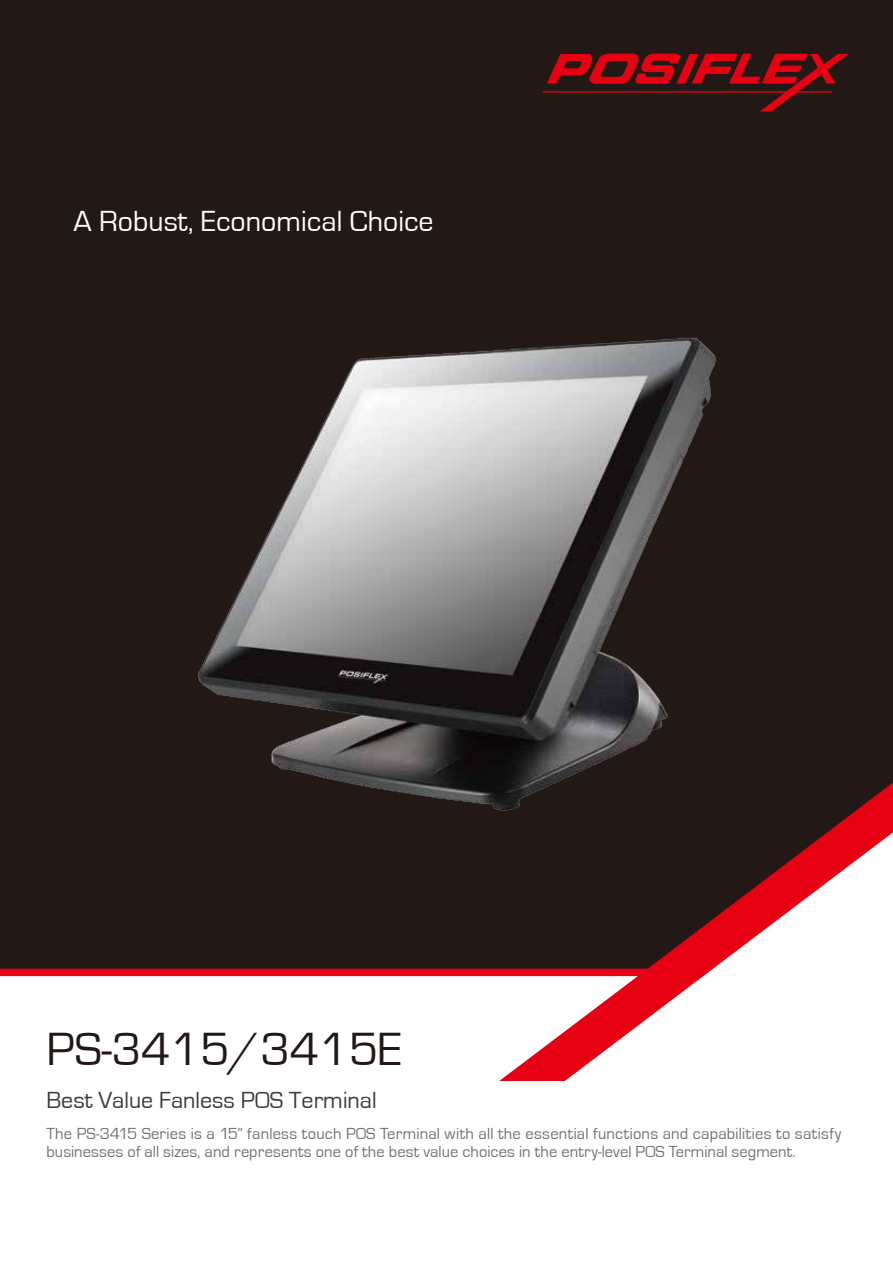
<style>
.page{position:relative;width:893px;height:1263px;background:#fff}
.page>*{position:absolute;margin:0;border:0;box-sizing:border-box;transform-origin:0 0}
.t1{font:48px "Eurostile";color:#221815}
.t2{font:30px "Eurostile";color:#fff}
.t3{font:24px "Eurostile";color:#3e3a39}
.t4{font:16.5px/18px "Eurostile";letter-spacing:.01em;color:#727171}
</style>
<div class="page">
<div style="left:0;top:0;width:893px;height:773px;background:#221815"></div>
<svg style="left:543px;top:54px;width:306px;height:57px;background:#601013"></svg>
<svg style="left:0;top:773px;width:893px;height:308px"></svg>
<img style="left:166px;top:306px;width:582px;height:542px">
<h2 class="t2" style="left:74px;top:205px;width:362px">A Robust, Economical Choice</h2>
<h1 class="t1" style="left:47px;top:1023px;width:357px">PS-3415/3415E</h1>
<h3 class="t3" style="left:47px;top:1087px;width:332px">Best Value Fanless POS Terminal</h3>
<p class="t4" style="left:47px;top:1124px;width:796px">The PS-3415 Series is a 15” fanless touch POS Terminal with all the essential functions and capabilities to satisfy businesses of all sizes, and represents one of the best value choices in the entry-level POS Terminal segment.</p>
</div>
